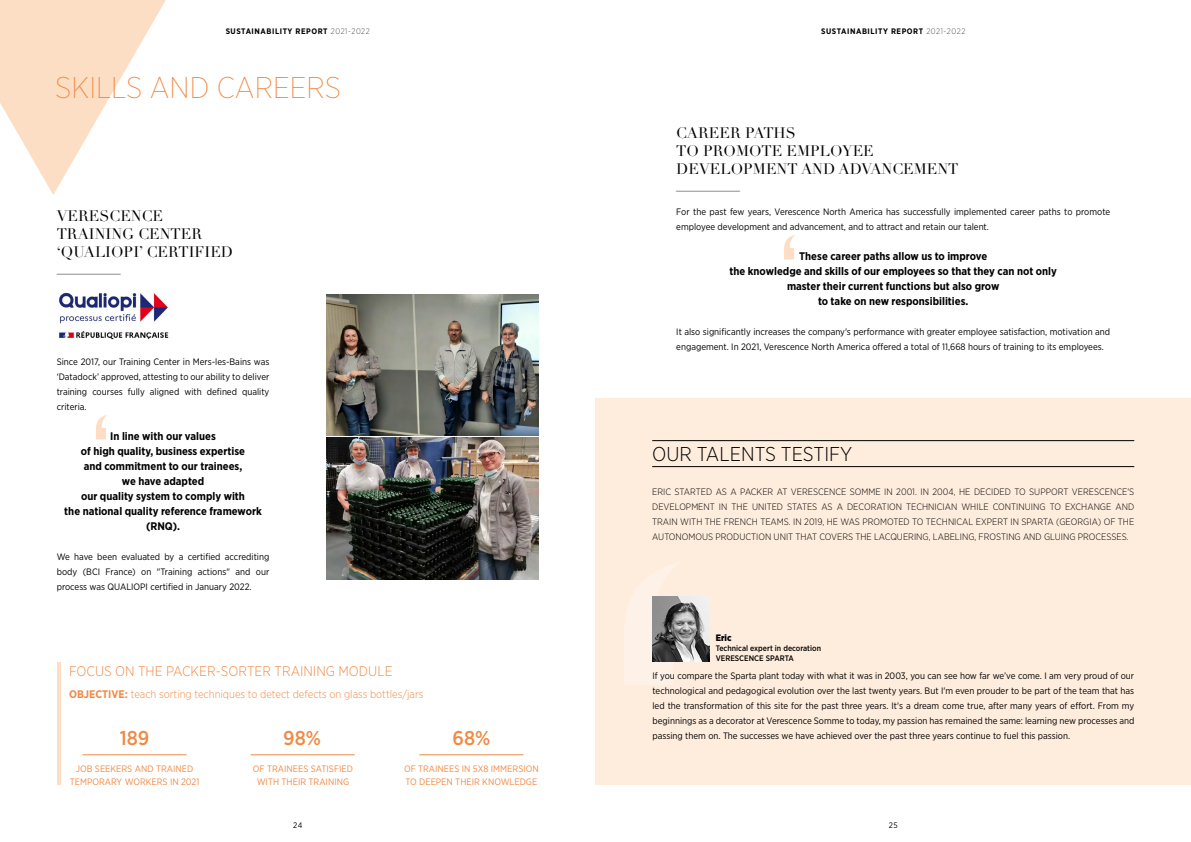
<style>
.page{position:relative;width:1191px;height:842px;background:#fff}
.page>*{position:absolute;margin:0;border:0;box-sizing:border-box;transform-origin:0 0}
.t1{font:200 30px "Gotham Narrow";color:#f08a46}
.t2{font:300 20px "Gotham Narrow";color:#000}
.t3{font:500 20px "Gotham Narrow";color:#f08a46}
.t4{font:15px/18px "Didot LH";color:#000}
.t5{font:200 15px "Gotham Narrow";color:#000}
.t6{font:300 14px "Gotham Narrow";color:#f08a46}
.t7{font:700 11px/15px "Gotham Narrow";color:#000;text-align:center}
.t8{font:300 11px "Gotham Narrow";color:#f08a46}
.t9{font:9.3px/15px "Gotham Narrow";color:#000;text-align:justify}
.t10{font:300 9.3px/15px "Gotham Narrow";color:#000;text-align:justify}
.t11{font:9.3px/13px "Gotham Narrow";color:#f08a46;text-align:center}
.t12{font:900 9.3px "Gotham Narrow";color:#000}
.t13{font:700 8px "Gotham Narrow";letter-spacing:.07em;color:#000}
.t14{font:500 8px/10px "Gotham Narrow";color:#000}
.t15{font:8px "Gotham Narrow";color:#000}
.s1{font-weight:200}
.s2{font-weight:700}
</style>
<div class="page">
<svg style="left:0;top:0;width:166px;height:195px"></svg>
<img style="left:59px;top:292px;width:110px;height:48px">
<img style="left:326px;top:438px;width:213px;height:141px">
<img style="left:326px;top:294px;width:213px;height:141px">
<svg style="left:96px;top:415px;width:11px;height:24px"></svg>
<hr style="left:57px;top:662px;width:4px;height:123px;background:#fcdec4">
<hr style="left:82px;top:754px;width:105px;height:1px;background:#f08a46">
<hr style="left:250px;top:754px;width:105px;height:1px;background:#f08a46">
<hr style="left:419px;top:754px;width:104px;height:1px;background:#f08a46">
<div style="left:595px;top:398px;width:596px;height:387px;background:#feeada"></div>
<hr style="left:652px;top:440px;width:482px;height:1px;background:#000">
<hr style="left:652px;top:466px;width:482px;height:1px;background:#000">
<svg style="left:624px;top:562px;width:56px;height:123px"></svg>
<img style="left:652px;top:596px;width:57px;height:66px">
<svg style="left:784px;top:235px;width:11px;height:24px"></svg>
<p class="t13" style="left:226px;top:26px;width:146px">SUSTAINABILITY REPORT <span class="s1">2021-2022</span></p>
<p class="t13" style="left:821px;top:26px;width:146px">SUSTAINABILITY REPORT <span class="s1">2021-2022</span></p>
<h1 class="t1" style="left:55px;top:69px;width:287px">SKILLS AND CAREERS</h1>
<h3 class="t4" style="left:57px;top:207px;width:178px">VERESCENCE<br>TRAINING CENTER ‘QUALIOPI’ CERTIFIED</h3>
<h3 class="t5" style="left:57px;top:257px;width:65px">________</h3>
<p class="t9" style="left:57px;top:354px;width:214px">Since 2017, our Training Center in Mers-les-Bains was ‘Datadock’ approved, attesting to our ability to deliver training courses fully aligned with defined quality criteria.</p>
<p class="t7" style="left:64px;top:428px;width:199px">In line with our values<br>of high quality, business expertise<br>and commitment to our trainees,<br>we have adapted<br>our quality system to comply with<br>the national quality reference framework (RNQ).</p>
<p class="t9" style="left:57px;top:549px;width:214px">We have been evaluated by a certified accrediting body (BCI France) on "Training actions" and our process was QUALIOPI certified in January 2022.</p>
<h3 class="t6" style="left:69px;top:662px;width:325px">FOCUS ON THE PACKER-SORTER TRAINING MODULE</h3>
<p class="t8" style="left:69px;top:688px;width:356px"><span class="s2">OBJECTIVE:</span> teach sorting techniques to detect defects on glass bottles/jars</p>
<h2 class="t3" style="left:120px;top:726px;width:31px">189</h2>
<p class="t11" style="left:70px;top:762px;width:131px">JOB SEEKERS AND TRAINED<br>TEMPORARY WORKERS IN 2021</p>
<h2 class="t3" style="left:283px;top:726px;width:39px">98%</h2>
<p class="t11" style="left:253px;top:762px;width:102px">OF TRAINEES SATISFIED<br>WITH THEIR TRAINING</p>
<h2 class="t3" style="left:452px;top:726px;width:39px">68%</h2>
<p class="t11" style="left:404px;top:762px;width:136px;text-align:left">OF TRAINEES IN 5X8 IMMERSION<br>TO DEEPEN THEIR KNOWLEDGE</p>
<h3 class="t4" style="left:676px;top:124px;width:284px">CAREER PATHS<br>TO PROMOTE EMPLOYEE<br>DEVELOPMENT AND ADVANCEMENT</h3>
<h3 class="t5" style="left:676px;top:174px;width:65px">________</h3>
<p class="t9" style="left:676px;top:204px;width:435px">For the past few years, Verescence North America has successfully implemented career paths to promote employee development and advancement, and to attract and retain our talent.</p>
<p class="t7" style="left:729px;top:248px;width:329px">These career paths allow us to improve<br>the knowledge and skills of our employees so that they can not only master their current functions but also grow<br>to take on new responsibilities.</p>
<p class="t9" style="left:676px;top:324px;width:435px">It also significantly increases the company's performance with greater employee satisfaction, motivation and engagement. In 2021, Verescence North America offered a total of 11,668 hours of training to its employees.</p>
<h2 class="t2" style="left:652px;top:441px;width:202px">OUR TALENTS TESTIFY</h2>
<p class="t10" style="left:652px;top:484px;width:483px">ERIC STARTED AS A PACKER AT VERESCENCE SOMME IN 2001. IN 2004, HE DECIDED TO SUPPORT VERESCENCE'S DEVELOPMENT IN THE UNITED STATES AS A DECORATION TECHNICIAN WHILE CONTINUING TO EXCHANGE AND TRAIN WITH THE FRENCH TEAMS. IN 2019, HE WAS PROMOTED TO TECHNICAL EXPERT IN SPARTA (GEORGIA) OF THE AUTONOMOUS PRODUCTION UNIT THAT COVERS THE LACQUERING, LABELING, FROSTING AND GLUING PROCESSES.</p>
<p class="t12" style="left:715px;top:632px;width:17px">Eric</p>
<p class="t14" style="left:715px;top:643px;width:107px">Technical expert in decoration<br>VERESCENCE SPARTA</p>
<p class="t9" style="left:652px;top:668px;width:483px">If you compare the Sparta plant today with what it was in 2003, you can see how far we’ve come. I am very proud of our technological and pedagogical evolution over the last twenty years. But I'm even prouder to be part of the team that has led the transformation of this site for the past three years. It's a dream come true, after many years of effort. From my beginnings as a decorator at Verescence Somme to today, my passion has remained the same: learning new processes and passing them on. The successes we have achieved over the past three years continue to fuel this passion.</p>
<p class="t15" style="left:293px;top:820px;width:11px">24</p>
<p class="t15" style="left:888px;top:820px;width:10px">25</p>
</div>
